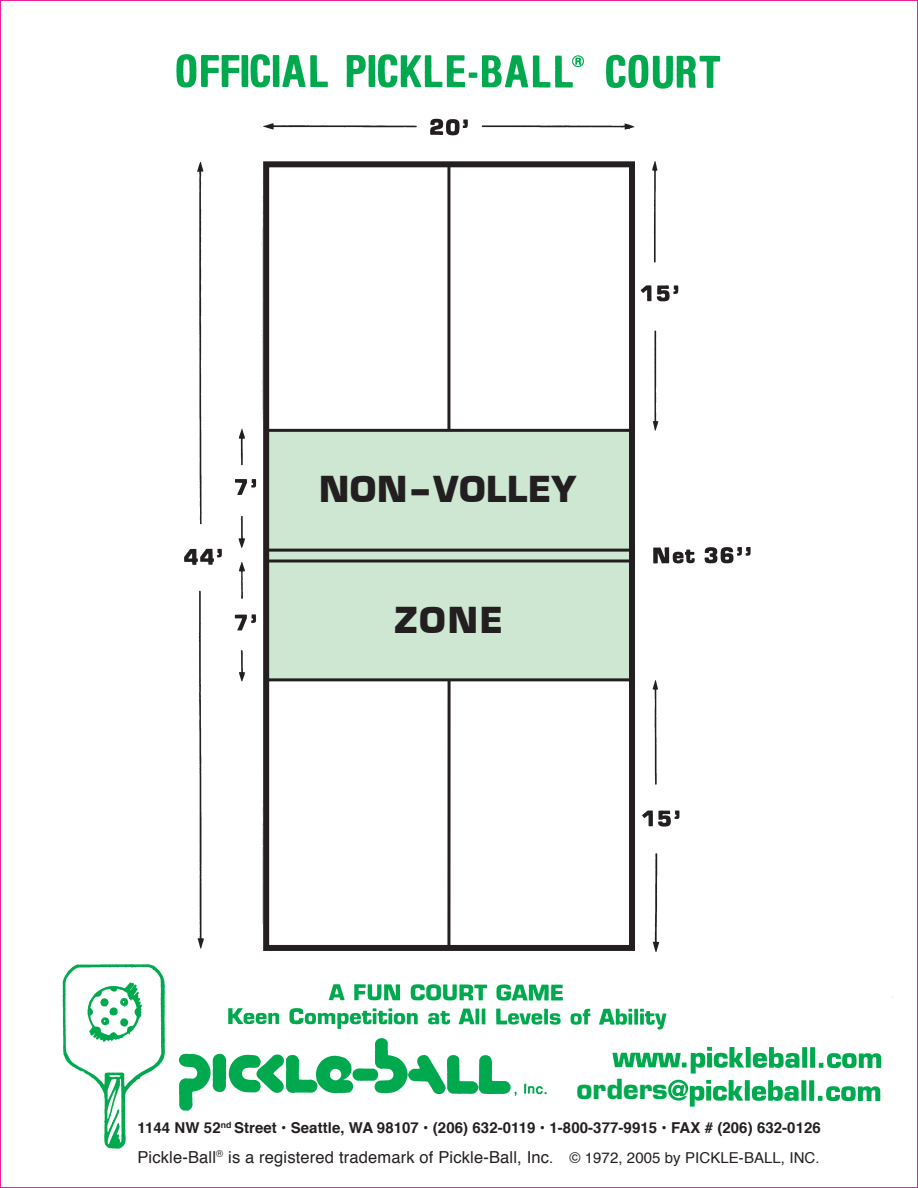
<style>
.page{position:relative;width:918px;height:1188px;background:#fff}
.page>*{position:absolute;margin:0;border:0;box-sizing:border-box;transform-origin:0 0}
.t1{font:39px "Eurostile T Blac";letter-spacing:.015em;color:#231f20}
.t2{font:700 27px "Eurostile";color:#00a94e}
.t3{font:16.5px "Helvetica";letter-spacing:.01em;color:#231f20}
.t4{font:700 15px "Helvetica";letter-spacing:.005em;color:#231f20}
.s1{font-size:15px}
</style>
<div class="page">
<img style="left:17px;top:964px;width:879px;height:224px">
<img style="left:176px;top:54px;width:575px;height:898px">
<svg style="left:447px;top:680px;width:4px;height:267px"></svg>
<div style="left:570px;top:1071px;width:98px;height:35px;background:#fff"></div>
<h1 class="t1" style="left:319px;top:467px;width:259px">NON–VOLLEY</h1>
<h1 class="t1" style="left:394px;top:599px;width:110px">ZONE</h1>
<h2 class="t2" style="left:577px;top:1073px;width:93px">orders</h2>
<p class="t4" style="left:137px;top:1115px;width:685px">1144 NW 52<sup>nd</sup> Street • Seattle, WA 98107 • (206) 632-0119 • 1-800-377-9915 • FAX # (206) 632-0126</p>
<p class="t3" style="left:137px;top:1146px;width:684px">Pickle-Ball<sup>®</sup> is a registered trademark of Pickle-Ball, Inc<span class="s1">. © 1972, 2005 by PICKLE-BALL, INC.</span></p>
</div>
